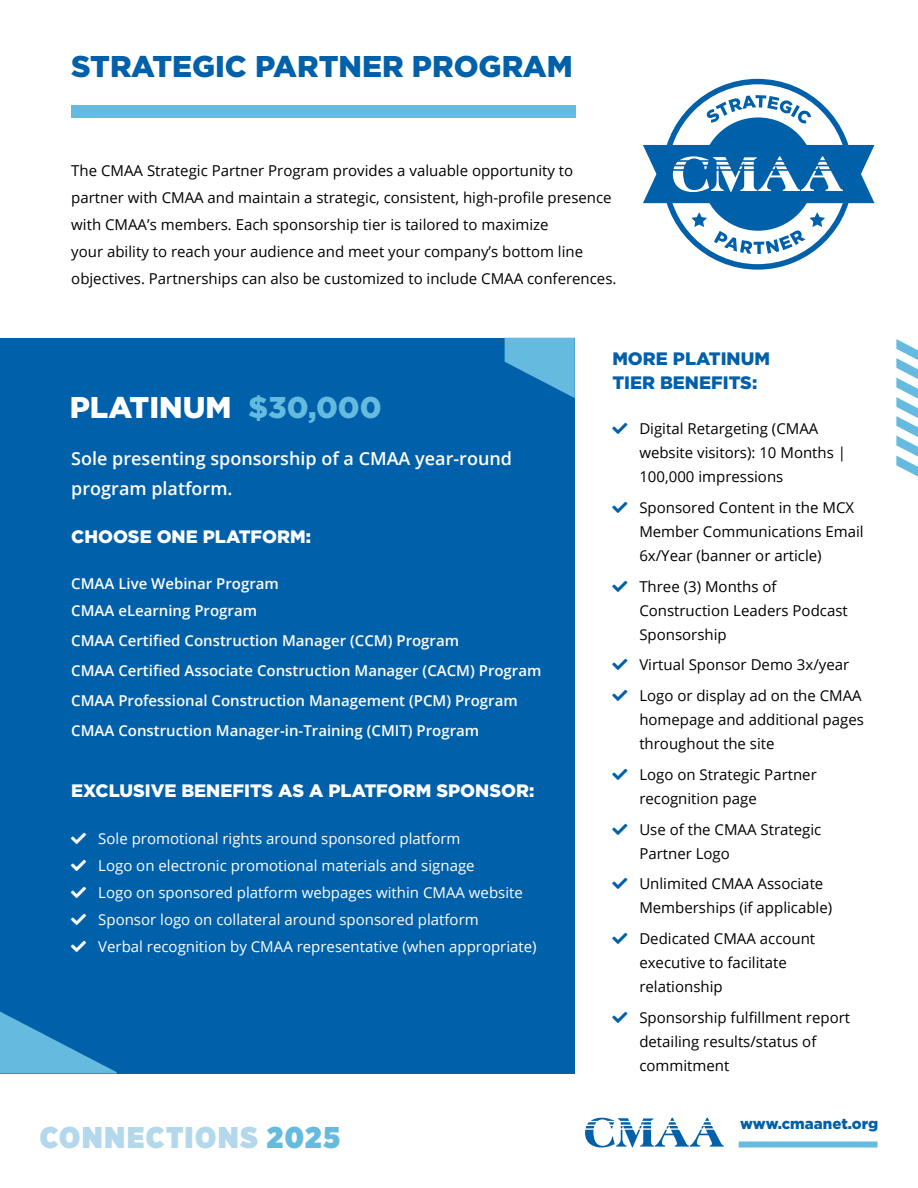
<style>
.page{position:relative;width:918px;height:1188px;background:#fff}
.page>*{position:absolute;margin:0;border:0;box-sizing:border-box;transform-origin:0 0}
.t1{font:900 30px "Gotham";color:#0060a9}
.t2{font:900 30px "Gotham";color:#fff}
.t3{font:900 30px "Gotham Narrow";letter-spacing:.06em;color:#b3d8ec}
.t4{font:600 18px/30px "Open Sans";color:#fff}
.t5{font:900 18px "Gotham";color:#fff}
.t6{font:900 18px/24px "Gotham";color:#0060a9}
.t7{font:15px/24px "Open Sans";color:#000}
.t8{font:600 15px/30px "Open Sans";color:#fff}
.t9{font:15px/27px "Open Sans";color:#fff}
.t10{font:900 15px "Gotham";color:#0060a9}
.s1{color:#65bbdf}
</style>
<div class="page">
<div style="left:71px;top:105px;width:505px;height:12px;background:#65bbdf"></div>
<svg style="left:585px;top:1118px;width:139px;height:30px"></svg>
<div style="left:0;top:338px;width:575px;height:736px;background:#0060a9"></div>
<svg style="left:505px;top:338px;width:70px;height:60px"></svg>
<svg style="left:0;top:1012px;width:117px;height:62px"></svg>
<div style="left:739px;top:1142px;width:139px;height:6px;background:#65bbdf"></div>
<svg style="left:643px;top:79px;width:231px;height:191px"></svg>
<svg style="left:896px;top:339px;width:22px;height:138px"></svg>
<h1 class="t1" style="left:71px;top:46px;width:503px">STRATEGIC PARTNER PROGRAM</h1>
<p class="t7" style="left:71px;top:157px;width:547px;line-height:27px">The CMAA Strategic Partner Program provides a valuable opportunity to partner with CMAA and maintain a strategic, consistent, high-profile presence with CMAA’s members. Each sponsorship tier is tailored to maximize<br>your ability to reach your audience and meet your company’s bottom line objectives. Partnerships can also be customized to include CMAA conferences.</p>
<h1 class="t2" style="left:70px;top:387px;width:313px">PLATINUM <span class="s1">$30,000</span></h1>
<p class="t4" style="left:71px;top:443px;width:442px">Sole presenting sponsorship of a CMAA year-round program platform.</p>
<p class="t5" style="left:71px;top:525px;width:241px">CHOOSE ONE PLATFORM:</p>
<p class="t8" style="left:71px;top:570px;width:209px;line-height:27px">CMAA Live Webinar Program<br>CMAA eLearning Program</p>
<p class="t8" style="left:71px;top:625px;width:472px">CMAA Certified Construction Manager (CCM) Program<br>CMAA Certified Associate Construction Manager (CACM) Program CMAA Professional Construction Management (PCM) Program CMAA Construction Manager-in-Training (CMIT) Program</p>
<p class="t5" style="left:71px;top:779px;width:465px">EXCLUSIVE BENEFITS AS A PLATFORM SPONSOR:</p>
<p class="t9" style="left:98px;top:824px;width:440px">Sole promotional rights around sponsored platform<br>Logo on electronic promotional materials and signage<br>Logo on sponsored platform webpages within CMAA website Sponsor logo on collateral around sponsored platform<br>Verbal recognition by CMAA representative (when appropriate)</p>
<h1 class="t3" style="left:40px;top:1117px;width:302px">CONNECTIONS <span class="s1">2025</span></h1>
<p class="t6" style="left:612px;top:346px;width:159px">MORE PLATINUM<br>TIER BENEFITS:</p>
<p class="t7" style="left:639px;top:416px;width:208px">Digital Retargeting (CMAA website visitors): 10 Months |<br>100,000 impressions</p>
<p class="t7" style="left:639px;top:495px;width:226px">Sponsored Content in the MCX<br>Member Communications Email<br>6x/Year (banner or article)</p>
<p class="t7" style="left:639px;top:574px;width:210px">Three (3) Months of<br>Construction Leaders Podcast<br>Sponsorship</p>
<p class="t7" style="left:639px;top:649px;width:224px;line-height:30.8px">Virtual Sponsor Demo 3x/year<br>Logo or display ad on the CMAA</p>
<p class="t7" style="left:639px;top:707px;width:226px">homepage and additional pages throughout the site</p>
<p class="t7" style="left:639px;top:762px;width:179px">Logo on Strategic Partner recognition page</p>
<p class="t7" style="left:639px;top:817px;width:184px">Use of the CMAA Strategic<br>Partner Logo</p>
<p class="t7" style="left:639px;top:872px;width:194px">Unlimited CMAA Associate<br>Memberships (if applicable)</p>
<p class="t7" style="left:639px;top:926px;width:177px">Dedicated CMAA account executive to facilitate relationship</p>
<p class="t7" style="left:639px;top:1005px;width:212px">Sponsorship fulfillment report detailing results/status of commitment</p>
<p class="t10" style="left:740px;top:1114px;width:139px">www.cmaanet.org</p>
</div>
